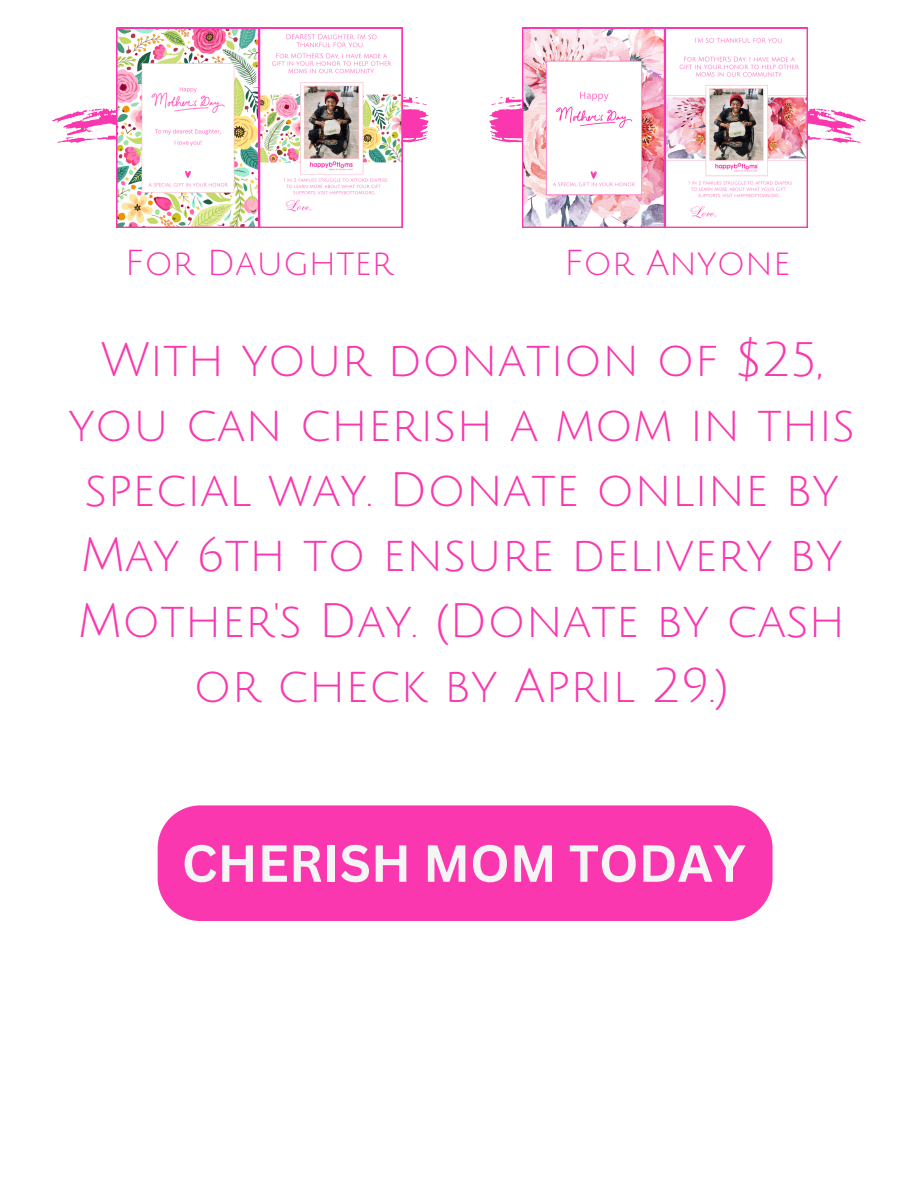
<style>
.page{position:relative;width:918px;height:1188px;background:#fff}
.page>*{position:absolute;margin:0;border:0;box-sizing:border-box;transform-origin:0 0}
.t1{font:700 51px "Canva Sans";color:#f6f5f5}
.t2{font:47.1px/65.2px "Julius Sans One";color:#f938af;text-align:center}
.t3{font:35.1px "Julius Sans One";color:#f938af}
</style>
<div class="page">
<img style="left:52px;top:28px;width:377px;height:200px">
<img style="left:489px;top:28px;width:377px;height:200px">
<div style="left:158px;top:805px;width:615px;height:116px;background:#fa37af"></div>
<p class="t3" style="left:125px;top:245px;width:270px">For Daughter</p>
<p class="t3" style="left:564px;top:245px;width:228px">For Anyone</p>
<p class="t2" style="left:68px;top:328px;width:788px">With your donation of $25, you can cherish a mom in this special way. Donate online by<br>May 6th to ensure delivery by<br>Mother's Day. (Donate by cash or check by April 29.)</p>
<p class="t1" style="left:182px;top:827px;width:565px">CHERISH MOM TODAY</p>
</div>
